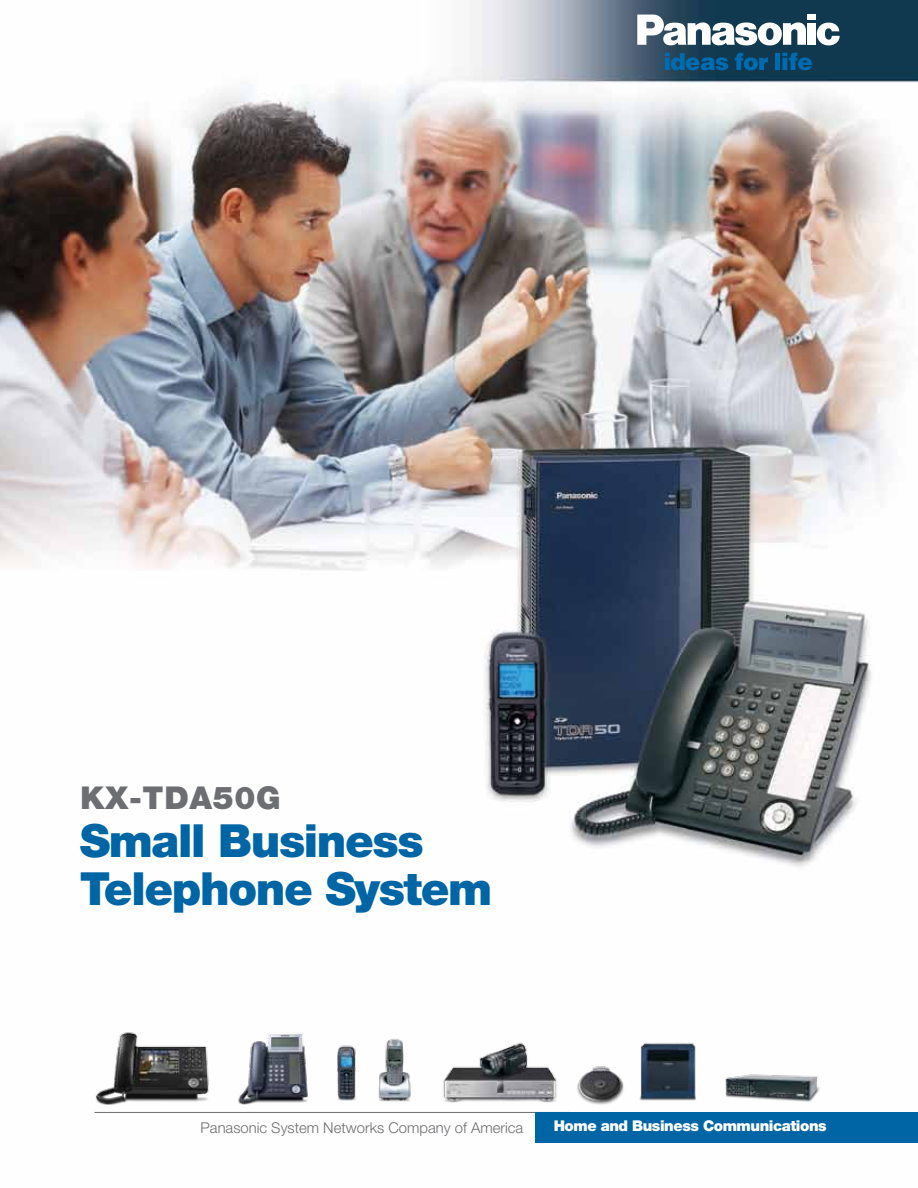
<style>
.page{position:relative;width:918px;height:1188px;background:#fff}
.page>*{position:absolute;margin:0;border:0;box-sizing:border-box;transform-origin:0 0}
.t1{font:900 45.75px/48px "Helvetica Neue";letter-spacing:-.03em;color:#0065a4}
.t2{font:900 31.5px "Helvetica Neue";letter-spacing:.02em;color:#6d6e71}
.t3{font:300 14.85px "Helvetica Neue";color:#6d6e71}
.t4{font:900 14.85px "Helvetica Neue";letter-spacing:-.03em;color:#fff}
</style>
<div class="page">
<img style="left:0;top:0;width:918px;height:1143px">
<svg style="left:665px;top:53px;width:63px;height:17px"></svg>
<svg style="left:735px;top:53px;width:33px;height:17px"></svg>
<div style="left:775px;top:53px;width:5px;height:17px;background:#006bae"></div>
<svg style="left:782px;top:53px;width:30px;height:17px"></svg>
<svg style="left:637px;top:15px;width:169px;height:31px"></svg>
<div style="left:808px;top:23px;width:8px;height:22px;background:#fff"></div>
<div style="left:808px;top:15px;width:8px;height:5px;background:#fff"></div>
<svg style="left:817px;top:22px;width:23px;height:24px"></svg>
<hr style="left:95px;top:1112px;width:475px;height:1px;background:#6d6e71">
<div style="left:536px;top:1112px;width:382px;height:30px;background:#0065a4"></div>
<img style="left:32px;top:1017px;width:810px;height:87px">
<h2 class="t2" style="left:80px;top:779px;width:202px">KX-TDA50G</h2>
<h1 class="t1" style="left:80px;top:816px;width:414px">Small Business<br>Telephone System</h1>
<p class="t3" style="left:201px;top:1119px;width:324px">Panasonic System Networks Company of America</p>
<p class="t4" style="left:554px;top:1117px;width:275px">Home and Business Communications</p>
</div>
